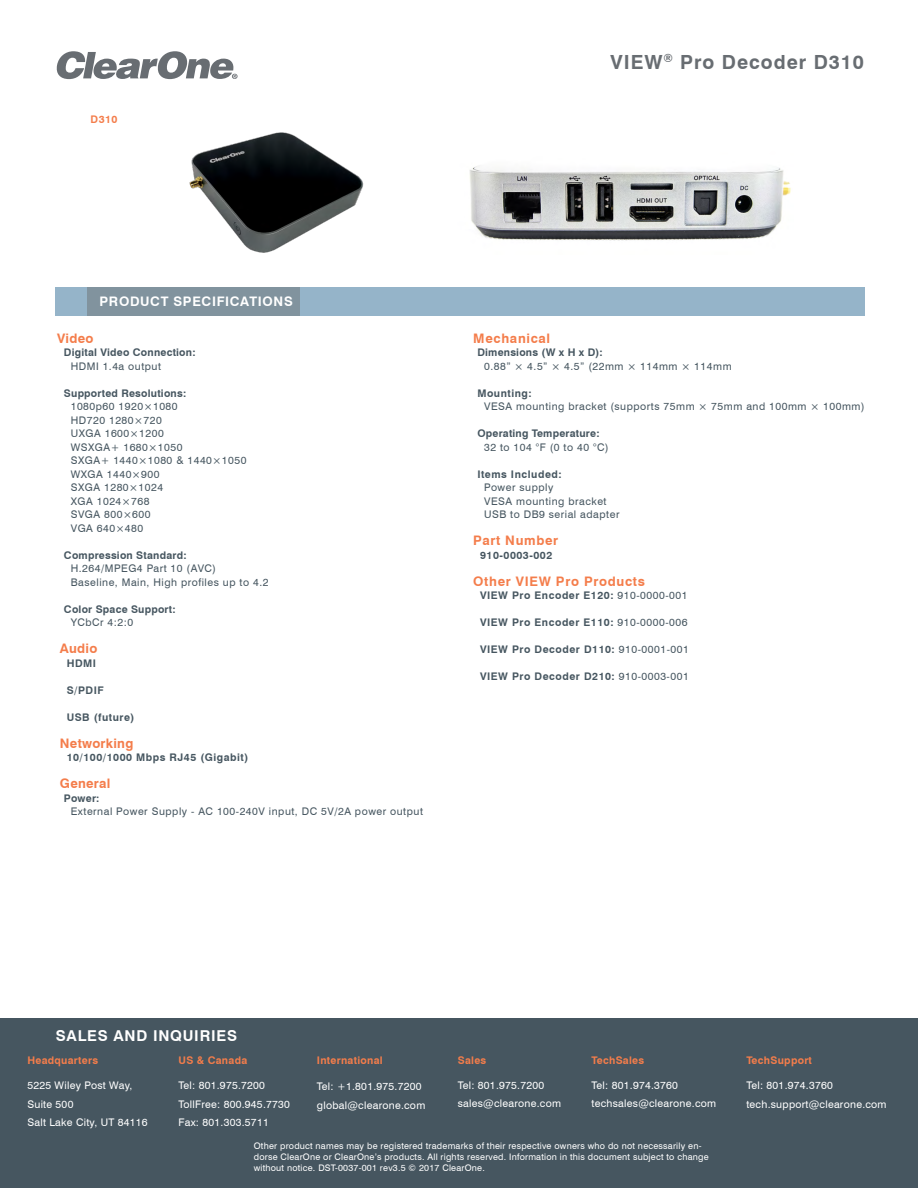
<style>
.page{position:relative;width:918px;height:1188px;background:#fff}
.page>*{position:absolute;margin:0;border:0;box-sizing:border-box;transform-origin:0 0}
.t1{font:700 19.5px "Swiss 721 BT";letter-spacing:.05em;color:#686d72}
.t2{font:700 15px "Swiss 721 BT";color:#fff}
.t3{font:700 13.2px "Swiss 721 BT";letter-spacing:.05em;color:#f47d4b}
.t4{font:700 13.2px "Swiss 721 BT";letter-spacing:.05em;color:#fff}
.t5{font:700 13.2px "Swiss 721 BT";letter-spacing:.02em;color:#f47d4b}
.t6{font:10.5px/13.5px "Swiss 721 BT";letter-spacing:.05em;color:#465660}
.t7{font:10.5px/18.6px "Swiss 721 BT";letter-spacing:.025em;color:#fff}
.t8{font:700 10.5px "Swiss 721 BT";letter-spacing:.05em;color:#465660}
.t9{font:700 10.5px "Swiss 721 BT";letter-spacing:.02em;color:#465660}
.t10{font:700 10.5px "Swiss 721 BT";letter-spacing:.025em;color:#f47d4b}
.t11{font:9px/11.2px "Swiss 721 BT";letter-spacing:.025em;color:#fff}
.s1{font-weight:400}
</style>
<div class="page">
<div style="left:0;top:1018px;width:918px;height:170px;background:#465660"></div>
<img style="left:189px;top:132px;width:175px;height:121px">
<img style="left:469px;top:166px;width:322px;height:75px">
<div style="left:55px;top:287px;width:810px;height:29px;background:#95b4c9"></div>
<div style="left:87px;top:287px;width:213px;height:29px;background:#81939e"></div>
<svg style="left:57px;top:51px;width:181px;height:28px"></svg>
<p class="t10" style="left:91px;top:113px;width:29px">D310</p>
<h1 class="t1" style="left:611px;top:50px;width:255px">VIEW<sup>®</sup> Pro Decoder D310</h1>
<p class="t4" style="left:100px;top:293px;width:195px">PRODUCT SPECIFICATIONS</p>
<p class="t3" style="left:57px;top:330px;width:38px">Video</p>
<p class="t9" style="left:64px;top:346px;width:133px">Digital Video Connection:</p>
<p class="t6" style="left:71px;top:359px;width:92px">HDMI 1.4a output</p>
<p class="t9" style="left:64px;top:386px;width:124px">Supported Resolutions:</p>
<p class="t6" style="left:71px;top:400px;width:177px">1080p60 1920×1080<br>HD720 1280×720<br>UXGA 1600×1200<br>WSXGA+ 1680×1050<br>SXGA+ 1440×1080 &amp; 1440×1050<br>WXGA 1440×900<br>SXGA 1280×1024<br>XGA 1024×768<br>SVGA 800×600<br>VGA 640×480</p>
<p class="t9" style="left:64px;top:549px;width:124px">Compression Standard:</p>
<p class="t6" style="left:71px;top:562px;width:199px">H.264/MPEG4 Part 10 (AVC)<br>Baseline, Main, High profiles up to 4.2</p>
<p class="t9" style="left:64px;top:603px;width:113px">Color Space Support:</p>
<p class="t6" style="left:71px;top:616px;width:64px">YCbCr 4:2:0</p>
<p class="t3" style="left:60px;top:640px;width:39px">Audio</p>
<p class="t8" style="left:67px;top:657px;width:31px">HDMI</p>
<p class="t8" style="left:67px;top:683px;width:39px">S/PDIF</p>
<p class="t8" style="left:67px;top:710px;width:69px">USB (future)</p>
<p class="t5" style="left:60px;top:735px;width:75px">Networking</p>
<p class="t8" style="left:67px;top:751px;width:183px">10/100/1000 Mbps RJ45 (Gigabit)</p>
<p class="t3" style="left:60px;top:775px;width:52px">General</p>
<p class="t8" style="left:64px;top:792px;width:37px">Power:</p>
<p class="t6" style="left:71px;top:805px;width:354px">External Power Supply - AC 100-240V input, DC 5V/2A power output</p>
<p class="t3" style="left:473px;top:330px;width:78px">Mechanical</p>
<p class="t9" style="left:477px;top:346px;width:127px">Dimensions (W x H x D):</p>
<p class="t6" style="left:484px;top:359px;width:249px">0.88” × 4.5” × 4.5” (22mm × 114mm × 114mm</p>
<p class="t8" style="left:477px;top:386px;width:56px">Mounting:</p>
<p class="t6" style="left:484px;top:400px;width:382px">VESA mounting bracket (supports 75mm × 75mm and 100mm × 100mm)</p>
<p class="t9" style="left:477px;top:427px;width:124px">Operating Temperature:</p>
<p class="t6" style="left:484px;top:440px;width:126px">32 to 104 °F (0 to 40 °C)</p>
<p class="t8" style="left:477px;top:467px;width:86px">Items Included:</p>
<p class="t6" style="left:484px;top:481px;width:137px">Power supply<br>VESA mounting bracket<br>USB to DB9 serial adapter</p>
<p class="t3" style="left:473px;top:532px;width:86px">Part Number</p>
<p class="t8" style="left:480px;top:549px;width:74px">910-0003-002</p>
<p class="t3" style="left:473px;top:573px;width:173px">Other VIEW Pro Products</p>
<p class="t8" style="left:480px;top:589px;width:209px">VIEW Pro Encoder E120: <span class="s1">910-0000-001</span></p>
<p class="t8" style="left:480px;top:616px;width:209px">VIEW Pro Encoder E110: <span class="s1">910-0000-006</span></p>
<p class="t8" style="left:480px;top:643px;width:210px">VIEW Pro Decoder D110: <span class="s1">910-0001-001</span></p>
<p class="t8" style="left:480px;top:670px;width:210px">VIEW Pro Decoder D210: <span class="s1">910-0003-001</span></p>
<h2 class="t2" style="left:56px;top:1027px;width:22px">Sales</h2>
<h2 class="t2" style="left:113px;top:1027px;width:13px">and</h2>
<h2 class="t2" style="left:153px;top:1027px;width:16px">Inqui</h2>
<h2 class="t2" style="left:200px;top:1027px;width:21px">ries</h2>
<p class="t10" style="left:27px;top:1054px;width:72px">Headquarters</p>
<p class="t7" style="left:27px;top:1076px;width:122px">5225 Wiley Post Way,<br>Suite 500<br>Salt Lake City, UT 84116</p>
<p class="t10" style="left:458px;top:1054px;width:30px">Sales</p>
<p class="t7" style="left:458px;top:1076px;width:105px">Tel: 801.975.7200 sales@clearone.com</p>
<p class="t11" style="left:254px;top:1140px;width:456px">Other product names may be registered trademarks of their respective owners who do not necessarily en&shy;dorse ClearOne or ClearOne’s products. All rights reserved. Information in this document subject to change without notice. DST-0037-001 rev3.5 © 2017 ClearOne.</p>
<p class="t10" style="left:592px;top:1054px;width:54px">TechSales</p>
<p class="t7" style="left:592px;top:1076px;width:126px">Tel: 801.974.3760 techsales@clearone.com</p>
<p class="t10" style="left:179px;top:1054px;width:70px">US &amp; Canada</p>
<p class="t7" style="left:179px;top:1076px;width:113px">Tel: 801.975.7200<br>TollFree: 800.945.7730<br>Fax: 801.303.5711</p>
<p class="t10" style="left:317px;top:1054px;width:67px">International</p>
<p class="t7" style="left:317px;top:1076px;width:110px;line-height:19.2px">Tel: +1.801.975.7200 global@clearone.com</p>
<p class="t10" style="left:746px;top:1054px;width:67px">TechSupport</p>
<p class="t7" style="left:746px;top:1075px;width:142px;line-height:19.2px">Tel: 801.974.3760 tech.support@clearone.com</p>
</div>
